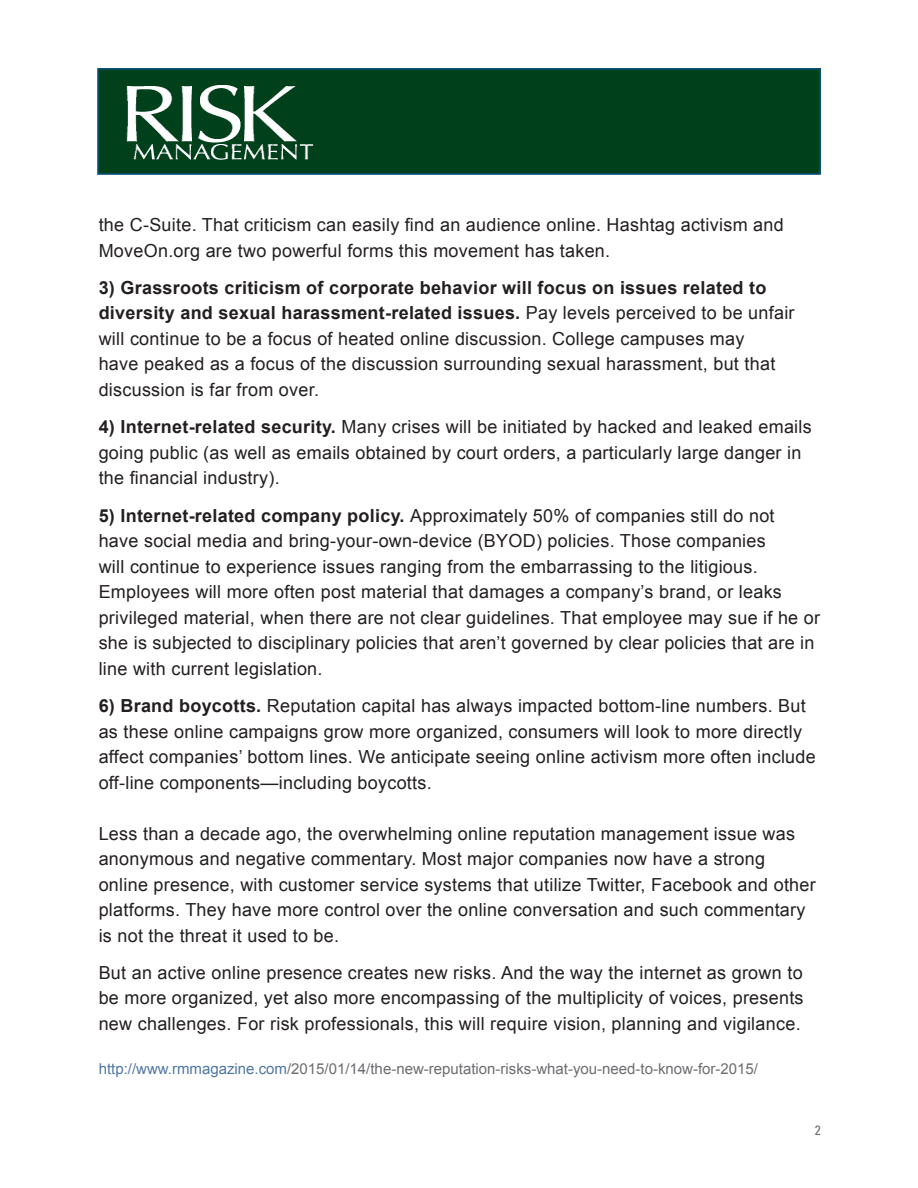
<style>
.page{position:relative;width:918px;height:1188px;background:#fff}
.page>*{position:absolute;margin:0;border:0;box-sizing:border-box;transform-origin:0 0}
.body{font:18px/25.5px "Arial";letter-spacing:.015em;color:#231f20}
.body-2{font:15px "Arial";color:#6c6d70}
.t1{font:condensed 13.5px "Univers";color:#6c6d70}
.s1{font-weight:700}
.s2{color:#4f77a3}
</style>
<div class="page">
<div style="left:98px;top:69px;width:722px;height:105px;background:#00411c"></div>
<img style="left:126px;top:86px;width:188px;height:73px">
<div style="left:97px;top:68px;width:724px;height:107px;border:2px solid #0a5385"></div>
<p class="body" style="left:99px;top:212px;width:687px">the C-Suite. That criticism can easily find an audience online. Hashtag activism and<br>MoveOn.org are two powerful forms this movement has taken.</p>
<p class="body" style="left:99px;top:275px;width:697px"><span class="s1">3) Grassroots criticism of corporate behavior will focus on issues related to diversity and sexual harassment-related issues.</span> Pay levels perceived to be unfair will continue to be a focus of heated online discussion. College campuses may<br>have peaked as a focus of the discussion surrounding sexual harassment, but that discussion is far from over.</p>
<p class="body" style="left:99px;top:414px;width:715px"><span class="s1">4) Internet-related security.</span> Many crises will be initiated by hacked and leaked emails going public (as well as emails obtained by court orders, a particularly large danger in the financial industry).</p>
<p class="body" style="left:99px;top:503px;width:723px"><span class="s1">5) Internet-related company policy.</span> Approximately 50% of companies still do not<br>have social media and bring-your-own-device (BYOD) policies. Those companies<br>will continue to experience issues ranging from the embarrassing to the litigious.<br>Employees will more often post material that damages a company’s brand, or leaks privileged material, when there are not clear guidelines. That employee may sue if he or she is subjected to disciplinary policies that aren’t governed by clear policies that are in line with current legislation.</p>
<p class="body" style="left:99px;top:693px;width:719px"><span class="s1">6) Brand boycotts.</span> Reputation capital has always impacted bottom-line numbers. But as these online campaigns grow more organized, consumers will look to more directly affect companies’ bottom lines. We anticipate seeing online activism more often include off-line components—including boycotts.</p>
<p class="body" style="left:99px;top:821px;width:719px">Less than a decade ago, the overwhelming online reputation management issue was anonymous and negative commentary. Most major companies now have a strong online presence, with customer service systems that utilize Twitter, Facebook and other platforms. They have more control over the online conversation and such commentary is not the threat it used to be.</p>
<p class="body" style="left:99px;top:960px;width:706px;text-align:justify">But an active online presence creates new risks. And the way the internet as grown to be more organized, yet also more encompassing of the multiplicity of voices, presents new challenges. For risk professionals, this will require vision, planning and vigilance.</p>
<p class="body-2" style="left:99px;top:1059px;width:661px"><span class="s2">http://www.rmmagazine.com</span>/2015/01/14/the-new-reputation-risks-what-you-need-to-know-for-2015/</p>
<p class="t1" style="left:815px;top:1122px;width:7px">2</p>
</div>
